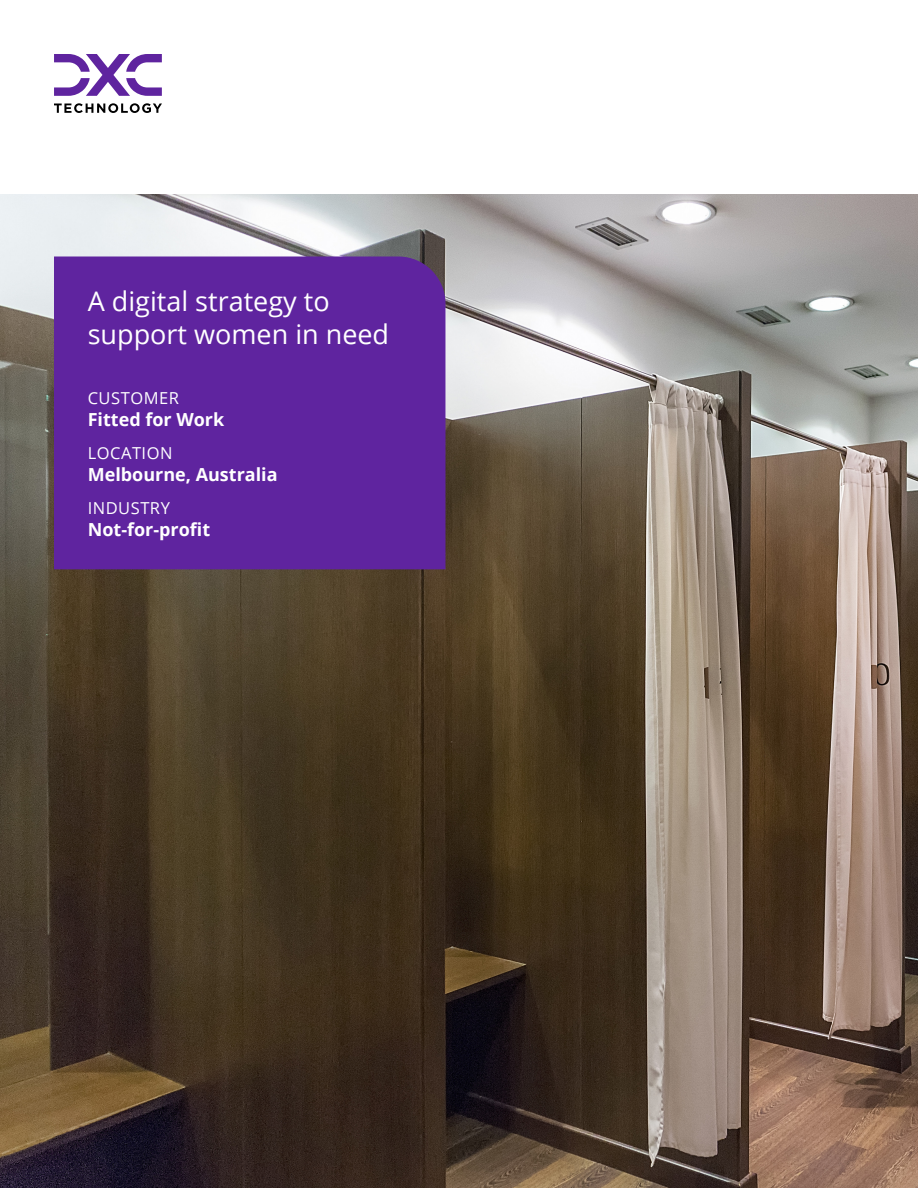
<style>
.page{position:relative;width:918px;height:1188px;background:#fff}
.page>*{position:absolute;margin:0;border:0;box-sizing:border-box;transform-origin:0 0}
.t1{font:27px/33px "Open Sans";color:#fff}
.t2{font:700 18px "Open Sans";color:#fff}
.t3{font:16.5px "Open Sans";letter-spacing:.03em;color:#fff}
</style>
<div class="page">
<svg style="left:54px;top:103px;width:108px;height:10px"></svg>
<svg style="left:54px;top:54px;width:108px;height:42px"></svg>
<img style="left:0;top:194px;width:918px;height:994px">
<div style="left:54px;top:256px;width:392px;height:313px;background:#5f249f"></div>
<h1 class="t1" style="left:88px;top:284px;width:303px">A digital strategy to support women in need</h1>
<p class="t3" style="left:88px;top:387px;width:93px">CUSTOMER</p>
<p class="t2" style="left:88px;top:407px;width:138px">Fitted for Work</p>
<p class="t3" style="left:88px;top:442px;width:86px">LOCATION</p>
<p class="t2" style="left:88px;top:461px;width:191px">Melbourne, Australia</p>
<p class="t3" style="left:88px;top:497px;width:84px">INDUSTRY</p>
<p class="t2" style="left:88px;top:516px;width:124px">Not-for-profit</p>
</div>
